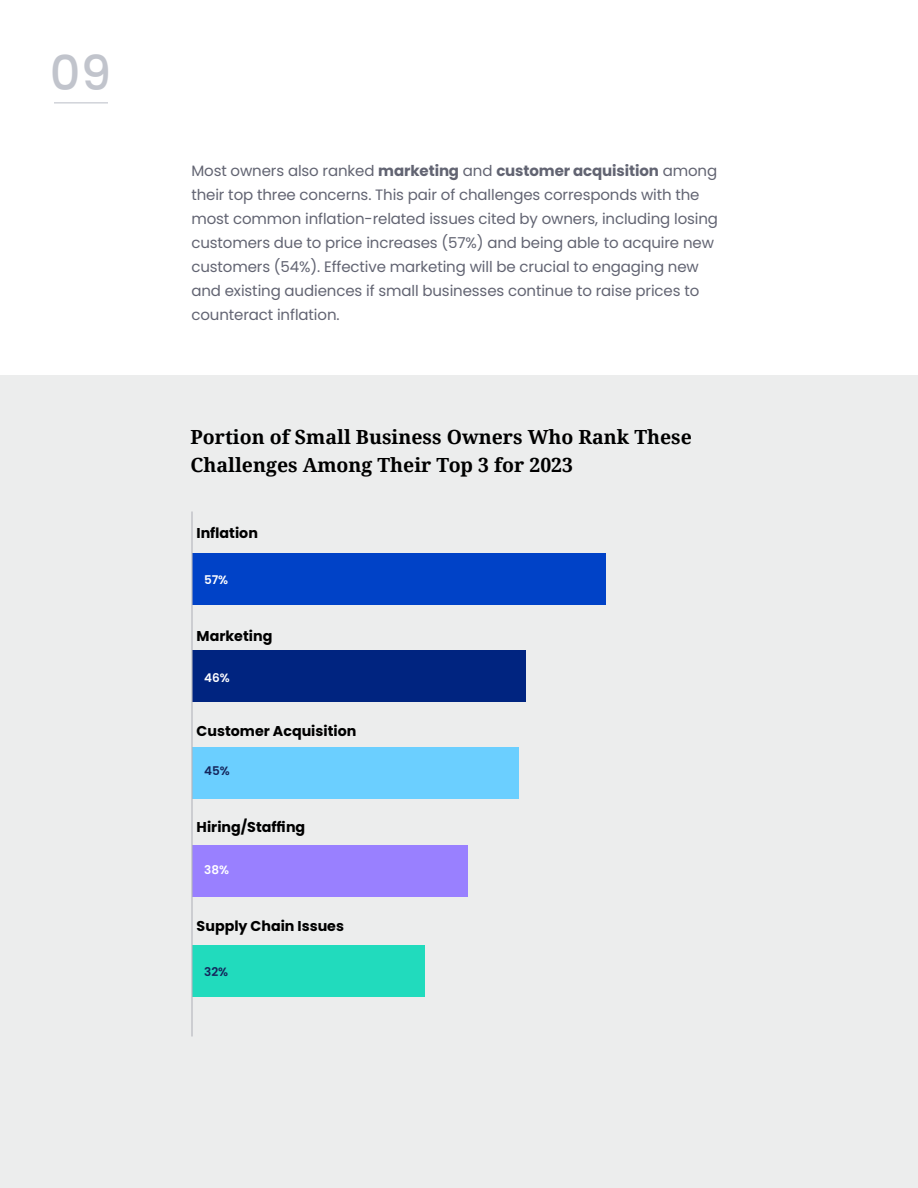
<style>
.page{position:relative;width:918px;height:1188px;background:#fff}
.page>*{position:absolute;margin:0;border:0;box-sizing:border-box;transform-origin:0 0}
.t1{font:500 48px "Poppins";color:#c1c4cc}
.t2{font:700 19.5px/28.5px "Noto Serif";color:#000}
.t3{font:15px/24px "Poppins";letter-spacing:-.01em;color:#626472}
.t4{font:700 14.25px "Poppins";color:#000}
.t5{font:600 12px "Poppins";color:#fff}
.t6{font:600 12px "Poppins";color:#14255b}
.s1{font-weight:700}
</style>
<div class="page">
<div style="left:0;top:375px;width:918px;height:813px;background:#eceded"></div>
<div style="left:193px;top:554px;width:413px;height:51px;background:#0042c7"></div>
<div style="left:193px;top:650px;width:333px;height:52px;background:#002480"></div>
<div style="left:193px;top:747px;width:326px;height:52px;background:#6bcfff"></div>
<div style="left:193px;top:845px;width:275px;height:52px;background:#9980ff"></div>
<div style="left:193px;top:945px;width:232px;height:52px;background:#21dbbd"></div>
<hr style="left:54px;top:102px;width:54px;height:1px;background:#c1c4cc">
<hr style="left:191px;top:512px;width:2px;height:524px;background:#b5b5bd">
<h1 class="t1" style="left:50px;top:45px;width:63px">09</h1>
<p class="t3" style="left:191px;top:159px;width:528px">Most owners also ranked <span class="s1">marketing</span> and <span class="s1">customer acquisition</span> among their top three concerns. This pair of challenges corresponds with the most common inflation-related issues cited by owners, including losing customers due to price increases (57%) and being able to acquire new customers (54%). Effective marketing will be crucial to engaging new and existing audiences if small businesses continue to raise prices to counteract inflation.</p>
<h2 class="t2" style="left:190px;top:422px;width:503px">Portion of Small Business Owners Who Rank These<br>Challenges Among Their Top 3 for 2023</h2>
<p class="t4" style="left:196px;top:525px;width:63px">Inflation</p>
<p class="t5" style="left:204px;top:573px;width:26px">57%</p>
<p class="t4" style="left:197px;top:628px;width:77px">Marketing</p>
<p class="t5" style="left:204px;top:671px;width:27px">46%</p>
<p class="t4" style="left:197px;top:722px;width:161px">Customer Acquisition</p>
<p class="t6" style="left:204px;top:764px;width:27px">45%</p>
<p class="t4" style="left:197px;top:818px;width:110px">Hiring/Staffing</p>
<p class="t5" style="left:204px;top:863px;width:26px">38%</p>
<p class="t4" style="left:197px;top:917px;width:149px">Supply Chain Issues</p>
<p class="t6" style="left:204px;top:965px;width:26px">32%</p>
</div>
